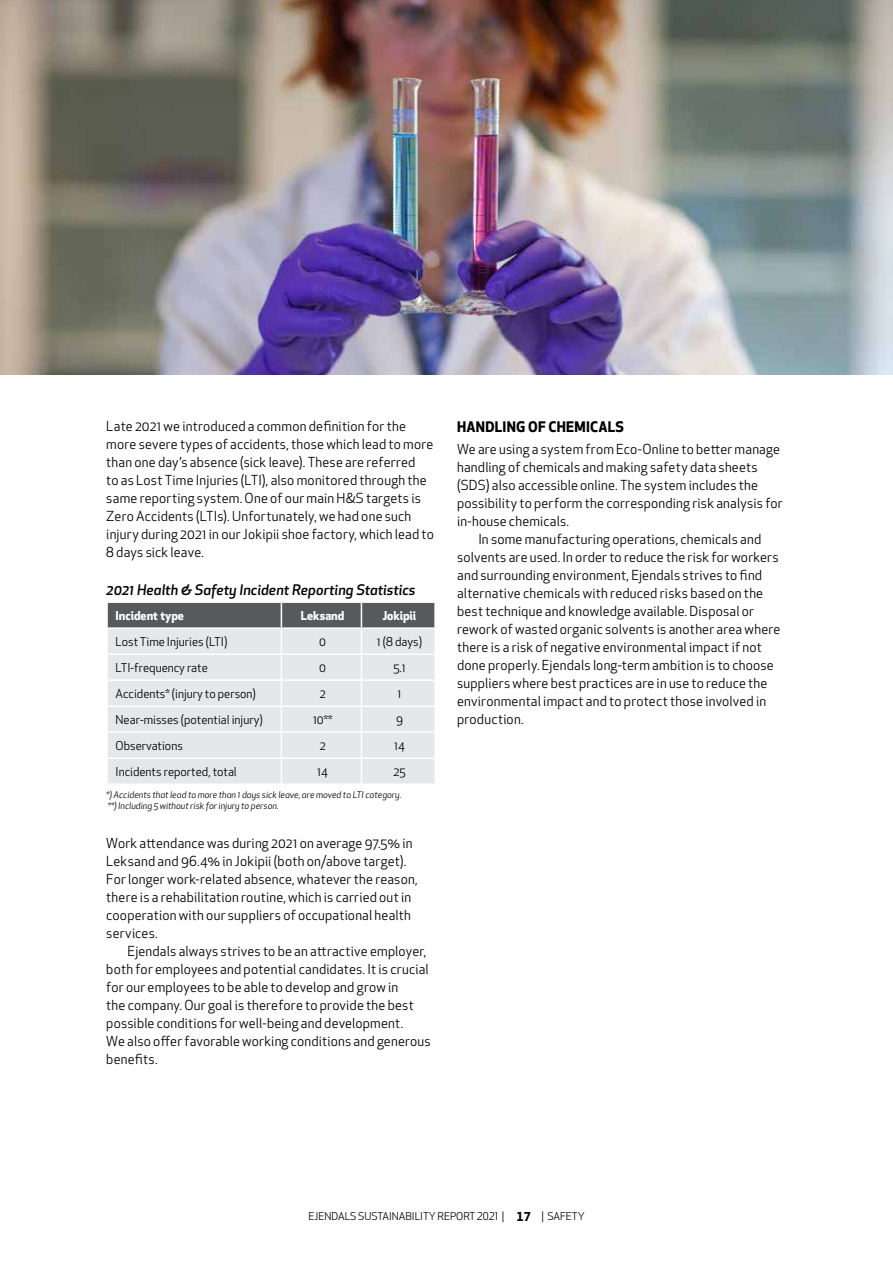
<style>
.page{position:relative;width:893px;height:1263px;background:#fff}
.page>*{position:absolute;margin:0;border:0;box-sizing:border-box;transform-origin:0 0}
.t1{font:italic 500 14.25px "Apex New";letter-spacing:.005em;color:#000}
.t2{font:700 14.25px "Apex New";letter-spacing:.02em;color:#000}
.t3{font:13.5px/18px "Apex New";letter-spacing:.015em;color:#000}
.t4{font:12px "Apex New";color:#000}
.t5{font:700 12px "Apex New";color:#fff}
.t6{font:10.5px "Apex New";color:#000}
.t7{font:italic 9px/10.5px "Apex New";color:#000}
.s1{font-weight:700;font-size:12px}
</style>
<div class="page">
<svg style="left:107px;top:602px;width:328px;height:181px;background:#d4d5d6"></svg>
<hr style="left:434px;top:759px;width:2px;height:24px;background:#fff">
<img style="left:0;top:0;width:893px;height:374px">
<p class="t3" style="left:106px;top:417px;width:329px">Late 2021 we introduced a common definition for the more severe types of accidents, those which lead to more than one day’s absence (sick leave). These are referred<br>to as Lost Time Injuries (LTI), also monitored through the same reporting system. One of our main H&amp;S targets is Zero Accidents (LTIs). Unfortunately, we had one such injury during 2021 in our Jokipii shoe factory, which lead to 8 days sick leave.</p>
<p class="t1" style="left:106px;top:581px;width:311px">2021 Health &amp; Safety Incident Reporting Statistics</p>
<p class="t5" style="left:116px;top:607px;width:70px">Incident type</p>
<p class="t5" style="left:301px;top:607px;width:45px">Leksand</p>
<p class="t5" style="left:383px;top:607px;width:35px">Jokipii</p>
<p class="t4" style="left:116px;top:634px;width:113px">Lost Time Injuries (LTI)</p>
<p class="t4" style="left:319px;top:634px;width:8px">0</p>
<p class="t4" style="left:377px;top:634px;width:47px">1 (8 days)</p>
<p class="t4" style="left:116px;top:660px;width:94px">LTI-frequency rate</p>
<p class="t4" style="left:319px;top:660px;width:8px">0</p>
<p class="t4" style="left:393px;top:660px;width:14px">5.1</p>
<p class="t4" style="left:116px;top:686px;width:142px">Accidents* (injury to person)</p>
<p class="t4" style="left:320px;top:686px;width:7px">2</p>
<p class="t4" style="left:398px;top:686px;width:5px">1</p>
<p class="t4" style="left:116px;top:712px;width:149px">Near-misses (potential injury)</p>
<p class="t4" style="left:313px;top:712px;width:21px">10**</p>
<p class="t4" style="left:396px;top:712px;width:8px">9</p>
<p class="t4" style="left:116px;top:738px;width:69px">Observations</p>
<p class="t4" style="left:320px;top:738px;width:7px">2</p>
<p class="t4" style="left:394px;top:738px;width:12px">14</p>
<p class="t4" style="left:116px;top:764px;width:123px">Incidents reported, total</p>
<p class="t4" style="left:317px;top:764px;width:12px">14</p>
<p class="t4" style="left:394px;top:764px;width:13px">25</p>
<p class="t7" style="left:106px;top:789px;width:297px">*) Accidents that lead to more than 1 days sick leave, are moved to LTI category. **) Including 5 without risk for injury to person.</p>
<p class="t3" style="left:106px;top:834px;width:313px">Work attendance was during 2021 on average 97.5% in Leksand and 96.4% in Jokipii (both on/above target).<br>For longer work-related absence, whatever the reason, there is a rehabilitation routine, which is carried out in cooperation with our suppliers of occupational health services.</p>
<p class="t3" style="left:106px;top:942px;width:326px;text-indent:21px">Ejendals always strives to be an attractive employer, both for employees and potential candidates. It is crucial for our employees to be able to develop and grow in<br>the company. Our goal is therefore to provide the best possible conditions for well-being and development.<br>We also offer favorable working conditions and generous benefits.</p>
<p class="t2" style="left:457px;top:416px;width:168px">HANDLING OF CHEMICALS</p>
<p class="t3" style="left:457px;top:440px;width:324px">We are using a system from Eco-Online to better manage</p>
<p class="t3" style="left:457px;top:458px;width:302px">handling of chemicals and making safety data sheets</p>
<p class="t3" style="left:457px;top:476px;width:302px">(SDS) also accessible online. The system includes the</p>
<p class="t3" style="left:457px;top:494px;width:327px">possibility to perform the corresponding risk analysis for</p>
<p class="t3" style="left:457px;top:512px;width:113px">in-house chemicals.</p>
<p class="t3" style="left:478px;top:530px;width:284px">In some manufacturing operations, chemicals and</p>
<p class="t3" style="left:457px;top:548px;width:323px">solvents are used. In order to reduce the risk for workers</p>
<p class="t3" style="left:457px;top:566px;width:307px">and surrounding environment, Ejendals strives to find</p>
<p class="t3" style="left:457px;top:584px;width:308px">alternative chemicals with reduced risks based on the</p>
<p class="t3" style="left:457px;top:602px;width:299px">best technique and knowledge available. Disposal or</p>
<p class="t3" style="left:457px;top:620px;width:325px">rework of wasted organic solvents is another area where</p>
<p class="t3" style="left:457px;top:638px;width:306px">there is a risk of negative environmental impact if not</p>
<p class="t3" style="left:457px;top:656px;width:318px">done properly. Ejendals long-term ambition is to choose</p>
<p class="t3" style="left:457px;top:674px;width:312px">suppliers where best practices are in use to reduce the</p>
<p class="t3" style="left:457px;top:692px;width:311px">environmental impact and to protect those involved in</p>
<p class="t3" style="left:457px;top:710px;width:68px">production.</p>
<p class="t6" style="left:308px;top:1210px;width:278px">EJENDALS SUSTAINABILITY REPORT 2021 | <span class="s1">17</span> | SAFETY</p>
</div>
